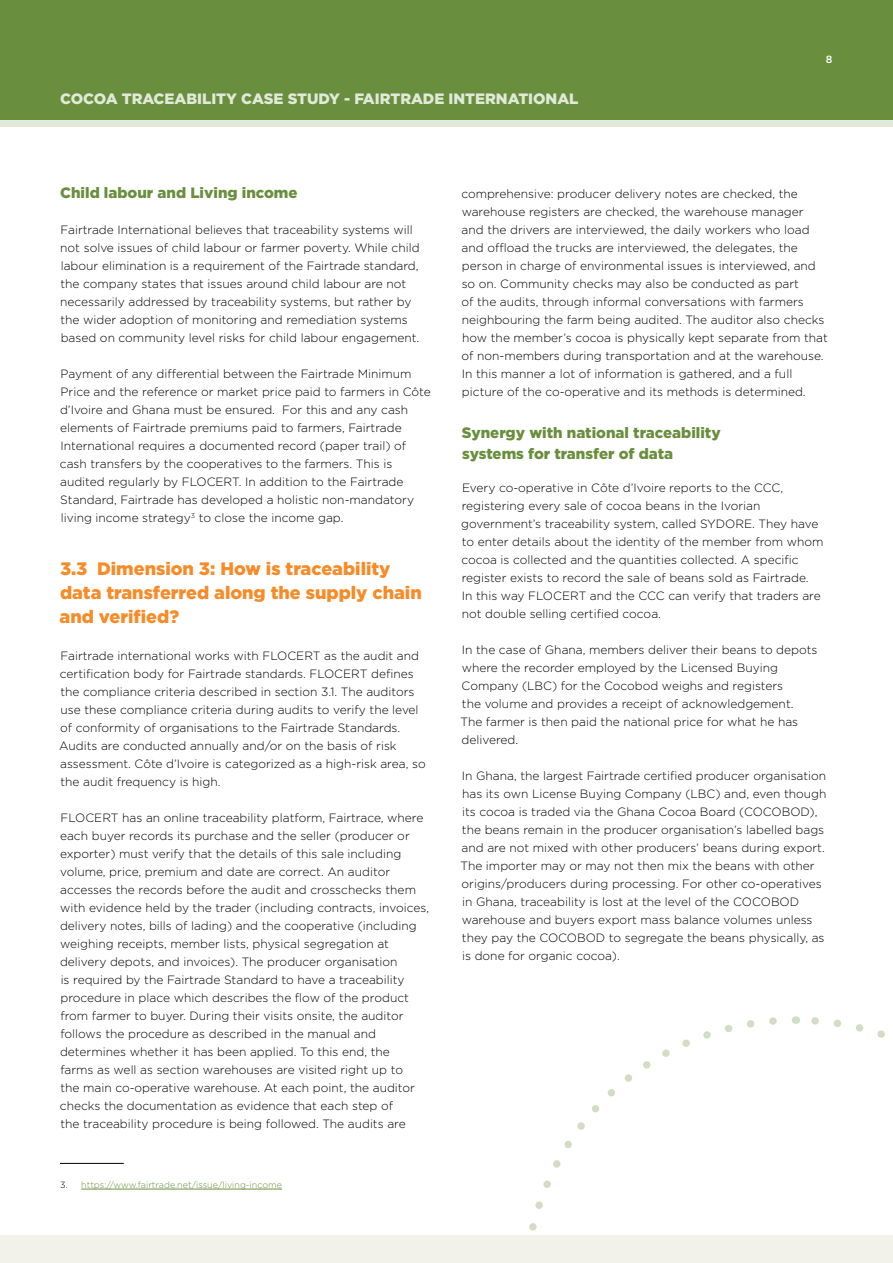
<style>
.page{position:relative;width:893px;height:1263px;background:#fff}
.page>*{position:absolute;margin:0;border:0;box-sizing:border-box;transform-origin:0 0}
.t1{font:900 18px/24px "Gotham";color:#f68b28}
.Header_4{font:900 15px/21px "Gotham";color:#698f3e}
.t2{font:900 15px "Gotham";color:#e1e9d8}
.Body{font:300 12px/18px "Gotham";color:#000}
.t3{font:500 10.5px "Gotham";color:#fff}
.Footnote{font:300 9px "Gotham";color:#698f3e}
.s1{color:#000}
</style>
<div class="page">
<div style="left:0;top:0;width:893px;height:120px;background:#698f3e"></div>
<div style="left:0;top:120px;width:893px;height:6px;background:#e1e9d8"></div>
<svg style="left:518px;top:1017px;width:263px;height:219px"></svg>
<svg style="left:795px;top:1016px;width:98px;height:220px"></svg>
<div style="left:0;top:1236px;width:893px;height:27px;background:#f2f2eb"></div>
<hr style="left:60px;top:1163px;width:64px;height:1px;background:#000">
<hr style="left:81px;top:1189px;width:201px;height:1px;background:#698f3e">
<p class="t2" style="left:60px;top:88px;width:520px">COCOA TRACEABILITY CASE STUDY - FAIRTRADE INTERNATIONAL</p>
<p class="t3" style="left:826px;top:52px;width:8px">8</p>
<p class="Header_4" style="left:60px;top:182px;width:239px">Child labour and Living income</p>
<p class="Body" style="left:60px;top:220px;width:361px">Fairtrade International believes that traceability systems will not solve issues of child labour or farmer poverty. While child labour elimination is a requirement of the Fairtrade standard, the company states that issues around child labour are not necessarily addressed by traceability systems, but rather by the wider adoption of monitoring and remediation systems based on community level risks for child labour engagement.</p>
<p class="Body" style="left:60px;top:364px;width:372px">Payment of any differential between the Fairtrade Minimum Price and the reference or market price paid to farmers in Côte d’Ivoire and Ghana must be ensured. For this and any cash elements of Fairtrade premiums paid to farmers, Fairtrade International requires a documented record (paper trail) of cash transfers by the cooperatives to the farmers. This is audited regularly by FLOCERT. In addition to the Fairtrade Standard, Fairtrade has developed a holistic non-mandatory living income strategy<sup>3</sup> to close the income gap.</p>
<p class="t1" style="left:60px;top:556px;width:364px">3.3 Dimension 3: How is traceability data transferred along the supply chain and verified?</p>
<p class="Body" style="left:59px;top:646px;width:368px">Fairtrade international works with FLOCERT as the audit and certification body for Fairtrade standards. FLOCERT defines the compliance criteria described in section 3.1. The auditors use these compliance criteria during audits to verify the level of conformity of organisations to the Fairtrade Standards.<br>Audits are conducted annually and/or on the basis of risk assessment. Côte d’Ivoire is categorized as a high-risk area, so the audit frequency is high.</p>
<p class="Body" style="left:60px;top:808px;width:371px">FLOCERT has an online traceability platform, Fairtrace, where each buyer records its purchase and the seller (producer or exporter) must verify that the details of this sale including volume, price, premium and date are correct. An auditor accesses the records before the audit and crosschecks them with evidence held by the trader (including contracts, invoices, delivery notes, bills of lading) and the cooperative (including weighing receipts, member lists, physical segregation at delivery depots, and invoices). The producer organisation<br>is required by the Fairtrade Standard to have a traceability procedure in place which describes the flow of the product from farmer to buyer. During their visits onsite, the auditor follows the procedure as described in the manual and determines whether it has been applied. To this end, the<br>farms as well as section warehouses are visited right up to<br>the main co-operative warehouse. At each point, the auditor checks the documentation as evidence that each step of<br>the traceability procedure is being followed. The audits are</p>
<p class="Footnote" style="left:60px;top:1179px;width:223px"><span class="s1">3.</span> https://www.fairtrade.net/issue/living-income</p>
<p class="Body" style="left:461px;top:184px;width:368px">comprehensive: producer delivery notes are checked, the warehouse registers are checked, the warehouse manager and the drivers are interviewed, the daily workers who load and offload the trucks are interviewed, the delegates, the person in charge of environmental issues is interviewed, and so on. Community checks may also be conducted as part<br>of the audits, through informal conversations with farmers neighbouring the farm being audited. The auditor also checks how the member’s cocoa is physically kept separate from that of non-members during transportation and at the warehouse.<br>In this manner a lot of information is gathered, and a full picture of the co-operative and its methods is determined.</p>
<p class="Header_4" style="left:462px;top:422px;width:260px">Synergy with national traceability systems for transfer of data</p>
<p class="Body" style="left:461px;top:478px;width:364px">Every co-operative in Côte d’Ivoire reports to the CCC, registering every sale of cocoa beans in the Ivorian government’s traceability system, called SYDORE. They have to enter details about the identity of the member from whom cocoa is collected and the quantities collected. A specific register exists to record the sale of beans sold as Fairtrade.<br>In this way FLOCERT and the CCC can verify that traders are not double selling certified cocoa.</p>
<p class="Body" style="left:461px;top:640px;width:359px">In the case of Ghana, members deliver their beans to depots where the recorder employed by the Licensed Buying Company (LBC) for the Cocobod weighs and registers<br>the volume and provides a receipt of acknowledgement.<br>The farmer is then paid the national price for what he has delivered.</p>
<p class="Body" style="left:461px;top:766px;width:367px">In Ghana, the largest Fairtrade certified producer organisation has its own License Buying Company (LBC) and, even though its cocoa is traded via the Ghana Cocoa Board (COCOBOD), the beans remain in the producer organisation’s labelled bags and are not mixed with other producers’ beans during export.<br>The importer may or may not then mix the beans with other origins/producers during processing. For other co-operatives in Ghana, traceability is lost at the level of the COCOBOD warehouse and buyers export mass balance volumes unless they pay the COCOBOD to segregate the beans physically, as is done for organic cocoa).</p>
</div>
